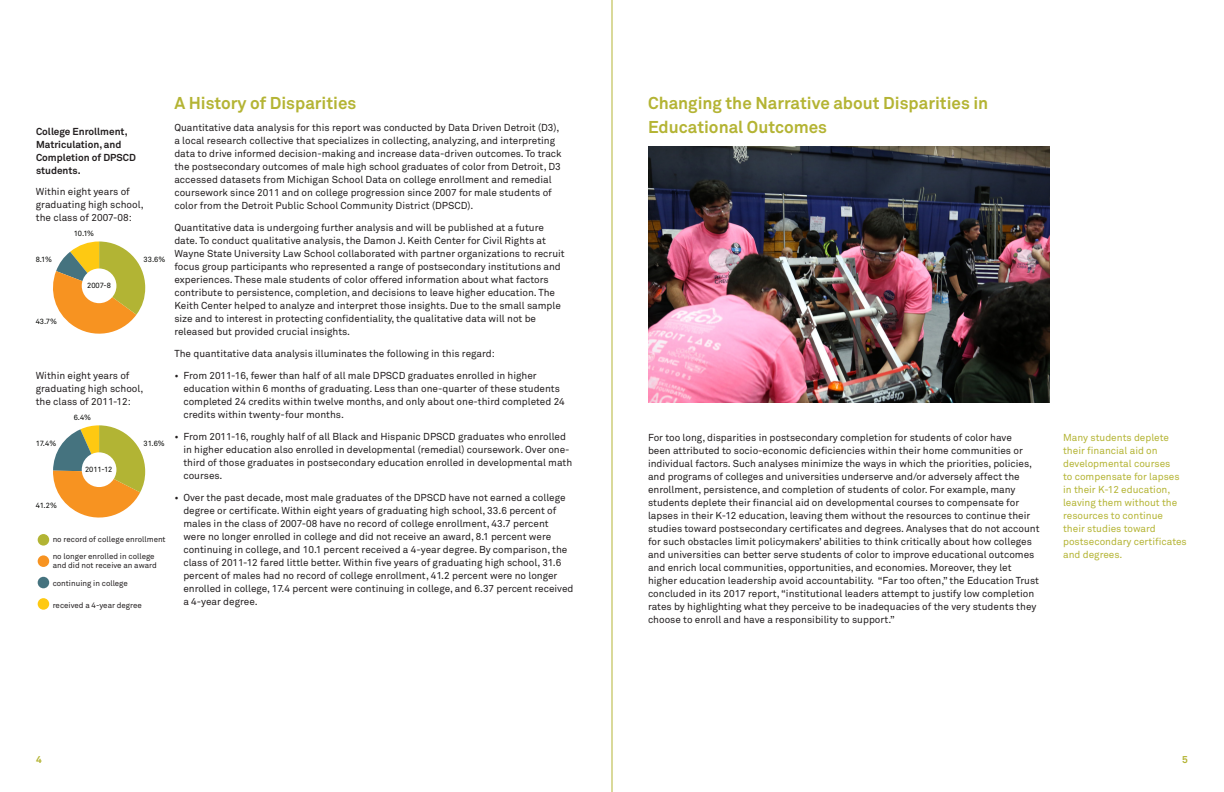
<style>
.page{position:relative;width:1224px;height:792px;background:#fff}
.page>*{position:absolute;margin:0;border:0;box-sizing:border-box;transform-origin:0 0}
.headers{font:700 17px/24px "Akkurat";color:#b4b434}
.body{font:10px/13px "Akkurat";color:#231f20}
.callout{font:10px/13px "Akkurat";color:#b4b434}
.callout-2{font:10px/13px "Akkurat";color:#231f20}
.body-2{font:700 10px/13px "Akkurat";color:#231f20}
.t1{font:700 10px "Akkurat";color:#b4b434}
.t2{font:7.9px/17px "Akkurat";color:#231f20}
.t3{font:7.5px "Akkurat";color:#040503}
</style>
<div class="page">
<hr style="left:612px;top:0;width:1px;height:792px;background:#b4b434">
<svg style="left:53px;top:242px;width:92px;height:92px"></svg>
<div style="left:82px;top:268px;width:34px;height:35px;background:#fff;border-radius:50%"></div>
<svg style="left:53px;top:425px;width:92px;height:93px"></svg>
<div style="left:82px;top:452px;width:34px;height:35px;background:#fff;border-radius:50%"></div>
<div style="left:38px;top:534px;width:11px;height:12px;background:#b2b434;border-radius:50%"></div>
<div style="left:38px;top:555px;width:11px;height:12px;background:#f79321;border-radius:50%"></div>
<div style="left:38px;top:577px;width:11px;height:11px;background:#45737f;border-radius:50%"></div>
<div style="left:38px;top:598px;width:11px;height:12px;background:#fec912;border-radius:50%"></div>
<img style="left:648px;top:146px;width:402px;height:257px">
<p class="body-2" style="left:36px;top:125px;width:101px">College Enrollment,<br>Matriculation, and<br>Completion of DPSCD students.</p>
<p class="callout-2" style="left:36px;top:186px;width:109px">Within eight years of graduating high school, the class of 2007-08:</p>
<p class="t3" style="left:36px;top:255px;width:18px">8.1%</p>
<p class="t3" style="left:36px;top:317px;width:23px">43.7%</p>
<p class="t3" style="left:74px;top:229px;width:22px">10.1%</p>
<p class="t3" style="left:87px;top:281px;width:25px">2007-8</p>
<p class="t3" style="left:144px;top:255px;width:23px">33.6%</p>
<p class="callout-2" style="left:36px;top:369px;width:109px">Within eight years of graduating high school, the class of 2011-12:</p>
<p class="t3" style="left:36px;top:439px;width:22px">17.4%</p>
<p class="t3" style="left:36px;top:501px;width:23px">41.2%</p>
<p class="t3" style="left:74px;top:413px;width:19px">6.4%</p>
<p class="t3" style="left:85px;top:465px;width:29px">2011-12</p>
<p class="t3" style="left:144px;top:439px;width:23px">31.6%</p>
<p class="t2" style="left:53px;top:531px;width:114px">no record of college enrollment no longer enrolled in college</p>
<p class="t2" style="left:53px;top:557px;width:106px">and did not receive an award</p>
<p class="t2" style="left:53px;top:575px;width:77px">continuing in college</p>
<p class="t2" style="left:53px;top:596px;width:91px">received a 4-year degree</p>
<p class="headers" style="left:174px;top:92px;width:184px">A History of Disparities</p>
<p class="body" style="left:174px;top:122px;width:389px">Quantitative data analysis for this report was conducted by Data Driven Detroit (D3), a local research collective that specializes in collecting, analyzing, and interpreting data to drive informed decision-making and increase data-driven outcomes. To track the postsecondary outcomes of male high school graduates of color from Detroit, D3 accessed datasets from Michigan School Data on college enrollment and remedial coursework since 2011 and on college progression since 2007 for male students of color from the Detroit Public School Community District (DPSCD).</p>
<p class="body" style="left:174px;top:222px;width:392px">Quantitative data is undergoing further analysis and will be published at a future date. To conduct qualitative analysis, the Damon J. Keith Center for Civil Rights at Wayne State University Law School collaborated with partner organizations to recruit focus group participants who represented a range of postsecondary institutions and experiences. These male students of color offered information about what factors contribute to persistence, completion, and decisions to leave higher education. The Keith Center helped to analyze and interpret those insights. Due to the small sample size and to interest in protecting confidentiality, the qualitative data will not be released but provided crucial insights.</p>
<p class="body" style="left:174px;top:348px;width:322px">The quantitative data analysis illuminates the following in this regard:</p>
<p class="body" style="left:183px;top:370px;width:383px;text-indent:-9px">• From 2011-16, fewer than half of all male DPSCD graduates enrolled in higher education within 6 months of graduating. Less than one-quarter of these students completed 24 credits within twelve months, and only about one-third completed 24 credits within twenty-four months.</p>
<p class="body" style="left:183px;top:431px;width:390px;text-indent:-9px">• From 2011-16, roughly half of all Black and Hispanic DPSCD graduates who enrolled in higher education also enrolled in developmental (remedial) coursework. Over one&shy;third of those graduates in postsecondary education enrolled in developmental math courses.</p>
<p class="body" style="left:183px;top:492px;width:392px;text-indent:-9px">• Over the past decade, most male graduates of the DPSCD have not earned a college degree or certificate. Within eight years of graduating high school, 33.6 percent of males in the class of 2007-08 have no record of college enrollment, 43.7 percent were no longer enrolled in college and did not receive an award, 8.1 percent were continuing in college, and 10.1 percent received a 4-year degree. By comparison, the class of 2011-12 fared little better. Within five years of graduating high school, 31.6 percent of males had no record of college enrollment, 41.2 percent were no longer enrolled in college, 17.4 percent were continuing in college, and 6.37 percent received a 4-year degree.</p>
<p class="headers" style="left:648px;top:92px;width:342px">Changing the Narrative about Disparities in<br>Educational Outcomes</p>
<p class="body" style="left:648px;top:432px;width:393px">For too long, disparities in postsecondary completion for students of color have<br>been attributed to socio-economic deficiencies within their home communities or individual factors. Such analyses minimize the ways in which the priorities, policies, and programs of colleges and universities underserve and/or adversely affect the enrollment, persistence, and completion of students of color. For example, many students deplete their financial aid on developmental courses to compensate for lapses in their K-12 education, leaving them without the resources to continue their studies toward postsecondary certificates and degrees. Analyses that do not account for such obstacles limit policymakers’ abilities to think critically about how colleges and universities can better serve students of color to improve educational outcomes and enrich local communities, opportunities, and economies. Moreover, they let higher education leadership avoid accountability. “Far too often,” the Education Trust concluded in its 2017 report, “institutional leaders attempt to justify low completion rates by highlighting what they perceive to be inadequacies of the very students they choose to enroll and have a responsibility to support.”</p>
<p class="callout" style="left:1063px;top:432px;width:125px">Many students deplete their financial aid on developmental courses<br>to compensate for lapses in their K-12 education, leaving them without the resources to continue their studies toward postsecondary certificates and degrees.</p>
<p class="t1" style="left:36px;top:753px;width:7px">4</p>
<p class="t1" style="left:1182px;top:753px;width:7px">5</p>
</div>
